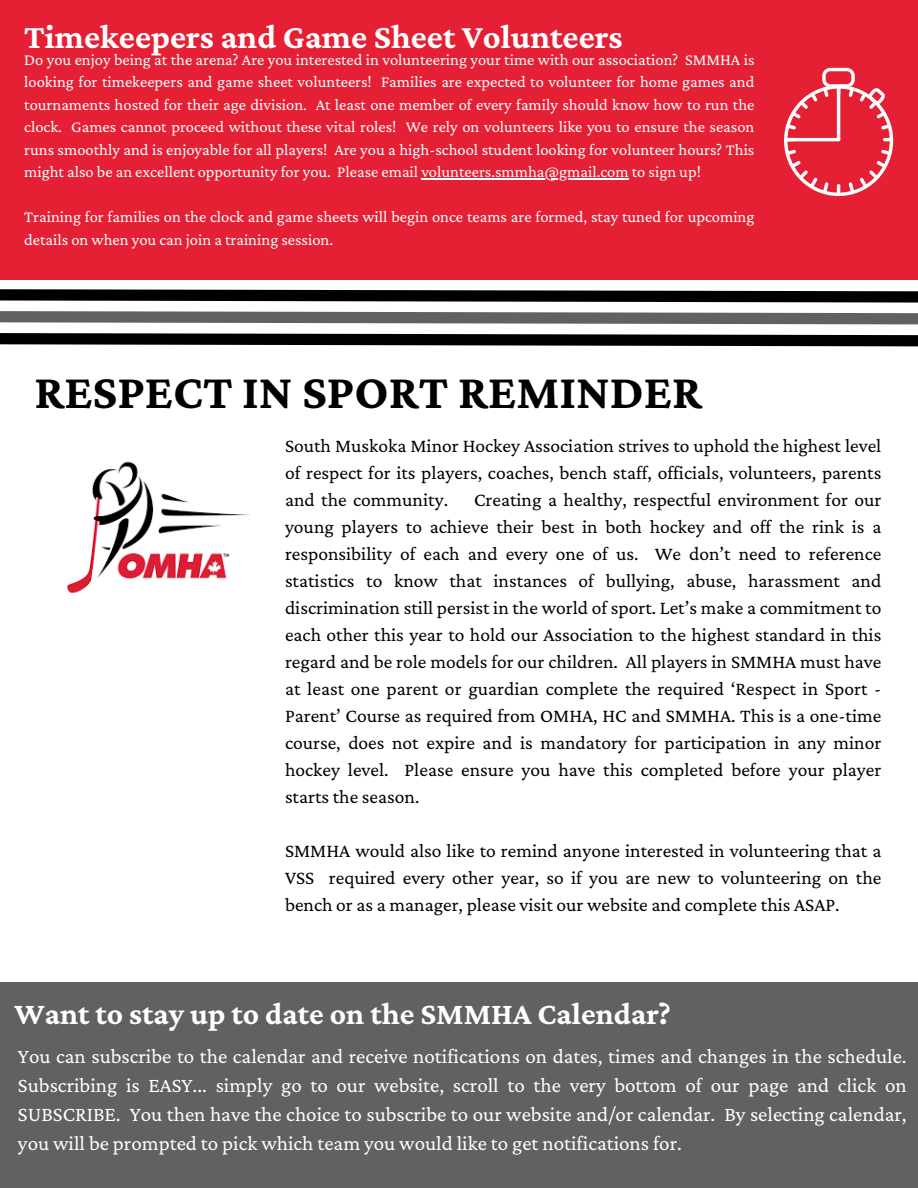
<style>
.page{position:relative;width:918px;height:1188px;background:#fff}
.page>*{position:absolute;margin:0;border:0;box-sizing:border-box;transform-origin:0 0}
.t1{font:700 49.5px "Crimson Pro";color:#000}
.t2{font:700 34.5px "Crimson Pro";color:#fff}
.t3{font:700 31.5px "Crimson Pro";color:#fff}
.t4{font:21px/29.2px "Crimson Pro";color:#fff;text-align:justify}
.t5{font:19.5px/27px "Crimson Pro";color:#000;text-align:justify}
.t6{font:16.5px/22.5px "Crimson Pro";color:#fff;text-align:justify}
</style>
<div class="page">
<div style="left:0;top:0;width:918px;height:280px;background:#e52035"></div>
<svg style="left:0;top:289px;width:918px;height:58px"></svg>
<div style="left:0;top:982px;width:918px;height:206px;background:#636160"></div>
<svg style="left:784px;top:68px;width:109px;height:128px"></svg>
<img style="left:67px;top:461px;width:183px;height:133px">
<hr style="left:421px;top:178px;width:208px;height:2px;background:#fff">
<p class="t2" style="left:24px;top:17px;width:600px">Timekeepers and Game Sheet Volunteers</p>
<p class="t6" style="left:24px;top:48px;width:732px">Do you enjoy being at the arena? Are you interested in volunteering your time with our association? SMMHA is looking for timekeepers and game sheet volunteers! Families are expected to volunteer for home games and tournaments hosted for their age division. At least one member of every family should know how to run the clock. Games cannot proceed without these vital roles! We rely on volunteers like you to ensure the season runs smoothly and is enjoyable for all players! Are you a high-school student looking for volunteer hours? This might also be an excellent opportunity for you. Please email volunteers.smmha@gmail.com to sign up!</p>
<p class="t6" style="left:24px;top:205px;width:732px">Training for families on the clock and game sheets will begin once teams are formed, stay tuned for upcoming details on when you can join a training session.</p>
<p class="t1" style="left:34px;top:364px;width:669px">RESPECT IN SPORT REMINDER</p>
<p class="t5" style="left:285px;top:432px;width:598px">South Muskoka Minor Hockey Association strives to uphold the highest level of respect for its players, coaches, bench staff, officials, volunteers, parents and the community.</p>
<p class="t5" style="left:285px;top:486px;width:598px;text-indent:189px">Creating a healthy, respectful environment for our young players to achieve their best in both hockey and off the rink is a responsibility of each and every one of us. We don’t need to reference statistics to know that instances of bullying, abuse, harassment and discrimination still persist in the world of sport. Let’s make a commitment to each other this year to hold our Association to the highest standard in this regard and be role models for our children. All players in SMMHA must have at least one parent or guardian complete the required ‘Respect in Sport - Parent’ Course as required from OMHA, HC and SMMHA. This is a one-time course, does not expire and is mandatory for participation in any minor hockey level. Please ensure you have this completed before your player starts the season.</p>
<p class="t5" style="left:285px;top:837px;width:598px">SMMHA would also like to remind anyone interested in volunteering that a VSS required every other year, so if you are new to volunteering on the bench or as a manager, please visit our website and complete this ASAP.</p>
<p class="t3" style="left:15px;top:996px;width:658px">Want to stay up to date on the SMMHA Calendar?</p>
<p class="t4" style="left:18px;top:1041px;width:890px">You can subscribe to the calendar and receive notifications on dates, times and changes in the schedule.<br>Subscribing is EASY... simply go to our website, scroll to the very bottom of our page and click on SUBSCRIBE. You then have the choice to subscribe to our website and/or calendar. By selecting calendar, you will be prompted to pick which team you would like to get notifications for.</p>
</div>
